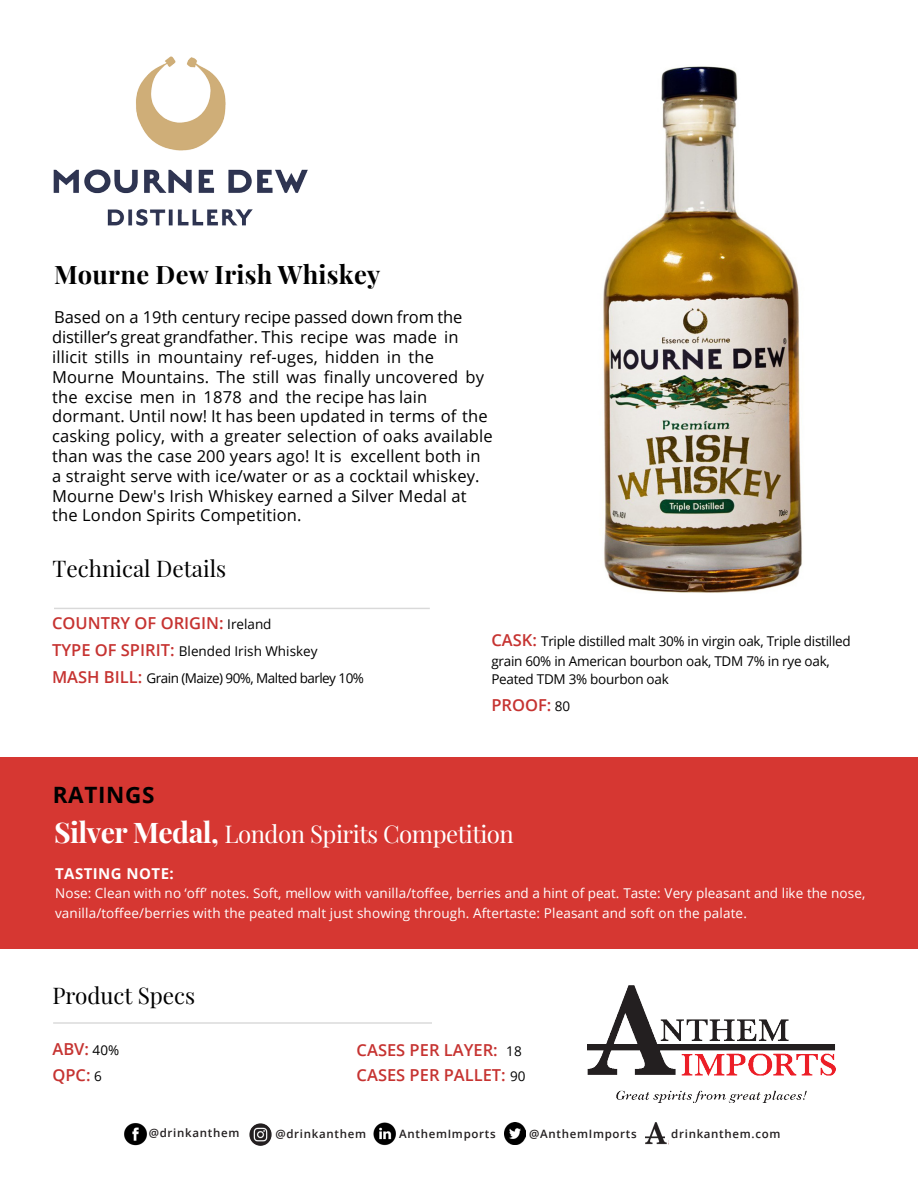
<style>
.page{position:relative;width:918px;height:1188px;background:#fff}
.page>*{position:absolute;margin:0;border:0;box-sizing:border-box;transform-origin:0 0}
.t1{font:700 25.5px "Playfair Display";letter-spacing:.01em;color:#000}
.t2{font:24px "Playfair Display";letter-spacing:-.02em;color:#fff}
.t3{font:22.5px "Playfair Display";color:#000}
.t4{font:700 22.5px "Open Sans";letter-spacing:.03em;color:#000}
.t5{font:16.5px/19.8px "Open Sans";letter-spacing:.01em;color:#000}
.t6{font:600 16.5px "Open Sans";color:#c63331}
.t7{font:700 15px "Open Sans";letter-spacing:.03em;color:#fff}
.t8{font:13.5px/19.2px "Open Sans";letter-spacing:.01em;color:#fff}
.t9{font:13.5px/19.5px "Open Sans";letter-spacing:-.02em;color:#000}
.t10{font:13.5px/27px "Open Sans";letter-spacing:-.04em;color:#000}
.t11{font:600 11.55px "Open Sans";letter-spacing:.06em;color:#231f20}
.s1{font-weight:400;font-size:13.5px;color:#000}
.s2{font-weight:600;font-size:16.5px;color:#c63331}
.s3{font-weight:700;font-size:28.5px}
</style>
<div class="page">
<div style="left:0;top:758px;width:918px;height:191px;background:#d63732"></div>
<hr style="left:53px;top:1022px;width:379px;height:2px;background:#000">
<hr style="left:54px;top:608px;width:376px;height:1px;background:#000">
<img style="left:588px;top:986px;width:247px;height:116px">
<img style="left:124px;top:1123px;width:23px;height:23px">
<img style="left:249px;top:1123px;width:23px;height:23px">
<img style="left:373px;top:1122px;width:23px;height:24px">
<img style="left:504px;top:1122px;width:22px;height:22px">
<img style="left:645px;top:1122px;width:22px;height:23px">
<div style="left:666px;top:1126px;width:15px;height:13px;background:#fff"></div>
<div style="left:662px;top:1128px;width:11px;height:8px;background:#fff"></div>
<img style="left:603px;top:66px;width:199px;height:527px">
<img style="left:53px;top:56px;width:255px;height:170px">
<p class="t1" style="left:54px;top:254px;width:328px">Mourne Dew Irish Whiskey</p>
<p class="t5" style="left:52px;top:307px;width:442px">Based on a 19th century recipe passed down from the distiller’s great grandfather. This recipe was made in illicit stills in mountainy ref-uges, hidden in the Mourne Mountains. The still was finally uncovered by the excise men in 1878 and the recipe has lain dormant. Until now! It has been updated in terms of the casking policy, with a greater selection of oaks available than was the case 200 years ago! It is excellent both in a straight serve with ice/water or as a cocktail whiskey.<br>Mourne Dew's Irish Whiskey earned a Silver Medal at the London Spirits Competition.</p>
<p class="t3" style="left:53px;top:551px;width:175px">Technical Details</p>
<p class="t6" style="left:52px;top:611px;width:221px">COUNTRY OF ORIGIN: <span class="s1">Ireland</span></p>
<p class="t10" style="left:52px;top:637px;width:313px"><span class="s2">TYPE OF SPIRIT:</span> Blended Irish Whiskey<br><span class="s2">MASH BILL:</span> Grain (Maize) 90%, Malted barley 10%</p>
<p class="t9" style="left:491px;top:631px;width:361px"><span class="s2">CASK:</span> Triple distilled malt 30% in virgin oak, Triple distilled grain 60% in American bourbon oak, TDM 7% in rye oak,</p>
<p class="t9" style="left:491px;top:669px;width:179px">Peated TDM 3% bourbon oak</p>
<p class="t6" style="left:491px;top:693px;width:80px">PROOF: <span class="s1">80</span></p>
<p class="t4" style="left:53px;top:779px;width:103px">RATINGS</p>
<p class="t2" style="left:54px;top:816px;width:461px"><span class="s3">Silver Medal,</span> London Spirits Competition</p>
<p class="t7" style="left:55px;top:863px;width:120px">TASTING NOTE:</p>
<p class="t8" style="left:55px;top:884px;width:812px">Nose: Clean with no ‘off’ notes. Soft, mellow with vanilla/toffee, berries and a hint of peat. Taste: Very pleasant and like the nose, vanilla/toffee/berries with the peated malt just showing through. Aftertaste: Pleasant and soft on the palate.</p>
<p class="t3" style="left:52px;top:978px;width:144px">Product Specs</p>
<p class="t6" style="left:52px;top:1038px;width:68px">ABV: <span class="s1">40%</span></p>
<p class="t6" style="left:52px;top:1063px;width:51px">QPC: <span class="s1">6</span></p>
<p class="t6" style="left:357px;top:1038px;width:167px">CASES PER LAYER: <span class="s1">18</span></p>
<p class="t6" style="left:357px;top:1064px;width:170px">CASES PER PALLET: <span class="s1">90</span></p>
<p class="t11" style="left:149px;top:1125px;width:92px">@drinkanthem</p>
<p class="t11" style="left:275px;top:1125px;width:92px">@drinkanthem</p>
<p class="t11" style="left:399px;top:1126px;width:98px">AnthemImports</p>
<p class="t11" style="left:529px;top:1126px;width:109px">@AnthemImports</p>
<p class="t11" style="left:671px;top:1125px;width:111px">drinkanthem.com</p>
</div>
